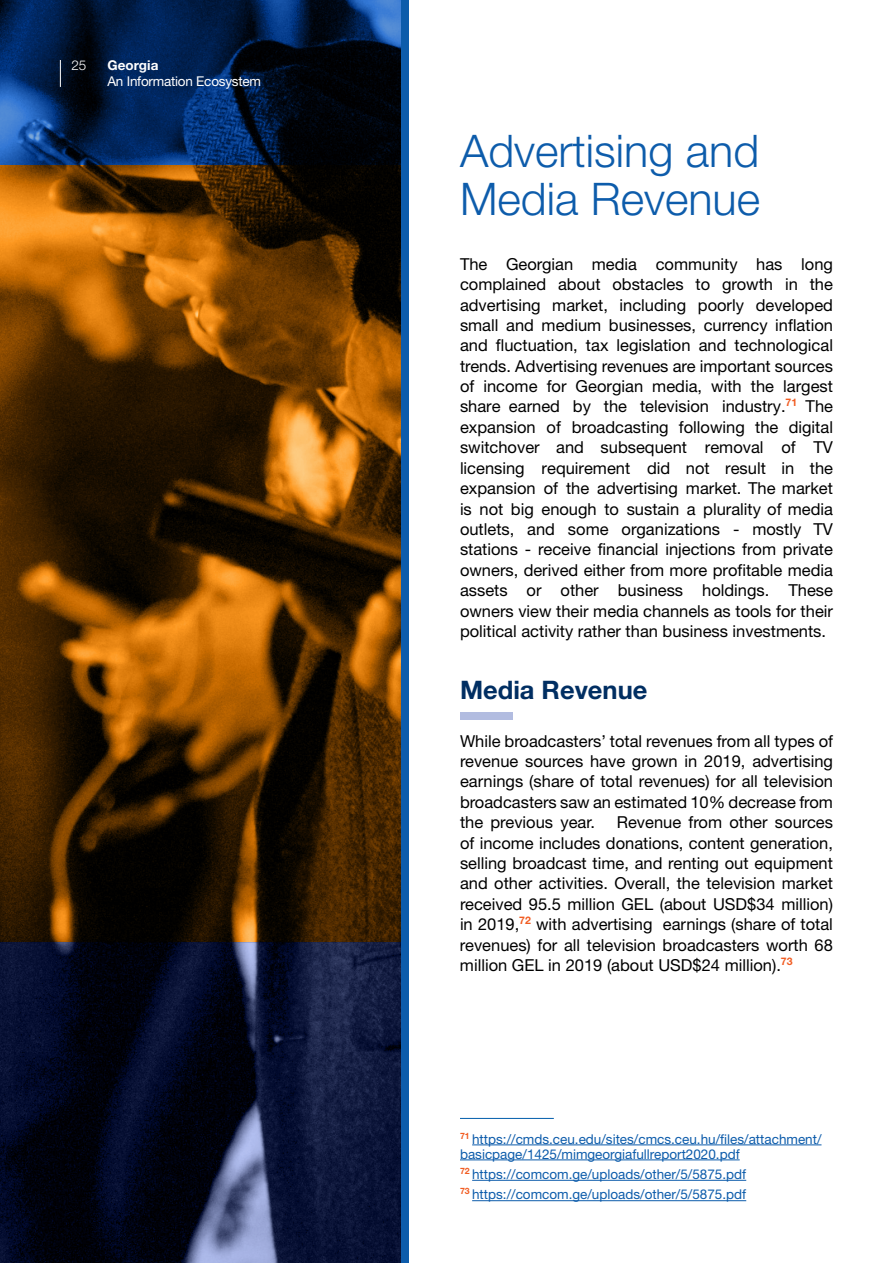
<style>
.page{position:relative;width:893px;height:1263px;background:#fff}
.page>*{position:absolute;margin:0;border:0;box-sizing:border-box;transform-origin:0 0}
.t1{font:300 45px/48px "Helvetica Neue LT Std";color:#0d5cab}
.t2{font:700 25.5px "Helvetica Neue LT Std";color:#002e62}
.t3{font:16.5px/20.4px "Helvetica Neue LT Std";color:#000;text-align:justify}
.t4{font:13.5px/15px "Helvetica Neue LT Std";color:#0d5cab}
.t5{font:13.5px "Helvetica Neue LT Std";letter-spacing:-.015em;color:#fff}
.t6{font:700 13.5px "Helvetica Neue LT Std";color:#fff}
.t7{font:300 13.5px "Helvetica Neue LT Std";color:#fff}
</style>
<div class="page">
<hr style="left:472px;top:1144px;width:349px;height:1px;background:#0d5cab">
<hr style="left:460px;top:1159px;width:280px;height:1px;background:#0d5cab">
<hr style="left:472px;top:1180px;width:274px;height:1px;background:#0d5cab">
<hr style="left:472px;top:1200px;width:274px;height:1px;background:#0d5cab">
<hr style="left:460px;top:1118px;width:94px;height:1px;background:#005cab">
<div style="left:460px;top:712px;width:52px;height:8px;background:#b2bce0"></div>
<svg style="left:0;top:165px;width:401px;height:777px;background:#593103"></svg>
<svg style="left:0;top:0;width:401px;height:165px;background:#041f46"></svg>
<svg style="left:0;top:942px;width:401px;height:321px;background:#0e1530"></svg>
<div style="left:401px;top:0;width:7px;height:1263px;background:#0d5cab"></div>
<svg style="left:60px;top:60px;width:1px;height:27px"></svg>
<p class="t7" style="left:71px;top:57px;width:17px">25</p>
<p class="t6" style="left:107px;top:56px;width:52px">Georgia</p>
<p class="t5" style="left:107px;top:73px;width:155px">An Information Ecosystem</p>
<h1 class="t1" style="left:460px;top:126px;width:302px">Advertising and<br>Media Revenue</h1>
<p class="t3" style="left:460px;top:254px;width:375px">The Georgian media community has long complained about obstacles to growth in the advertising market, including poorly developed small and medium businesses, currency inflation and fluctuation, tax legislation and technological trends. Advertising revenues are important sources of income for Georgian media, with the largest share earned by the television industry.<sup>71</sup> The expansion of broadcasting following the digital switchover and subsequent removal of TV licensing requirement did not result in the expansion of the advertising market. The market is not big enough to sustain a plurality of media outlets, and some organizations - mostly TV stations - receive financial injections from private owners, derived either from more profitable media assets or other business holdings. These owners view their media channels as tools for their political activity rather than business investments.</p>
<h2 class="t2" style="left:460px;top:674px;width:189px">Media Revenue</h2>
<p class="t3" style="left:460px;top:730px;width:374px">While broadcasters’ total revenues from all types of revenue sources have grown in 2019, advertising earnings (share of total revenues) for all television broadcasters saw an estimated 10% decrease from the previous year.</p>
<p class="t3" style="left:460px;top:812px;width:375px;text-indent:157px">Revenue from other sources of income includes donations, content generation, selling broadcast time, and renting out equipment and other activities. Overall, the television market received 95.5 million GEL (about USD$34 million) in 2019,<sup>72</sup> with advertising earnings (share of total revenues) for all television broadcasters worth 68 million GEL in 2019 (about USD$24 million).<sup>73</sup></p>
<p class="t4" style="left:460px;top:1131px;width:363px"><sup>71</sup> https://cmds.ceu.edu/sites/cmcs.ceu.hu/files/attachment/ basicpage/1425/mimgeorgiafullreport2020.pdf</p>
<p class="t4" style="left:460px;top:1164px;width:288px;line-height:20.4px"><sup>72</sup> https://comcom.ge/uploads/other/5/5875.pdf<br><sup>73</sup> https://comcom.ge/uploads/other/5/5875.pdf</p>
</div>
